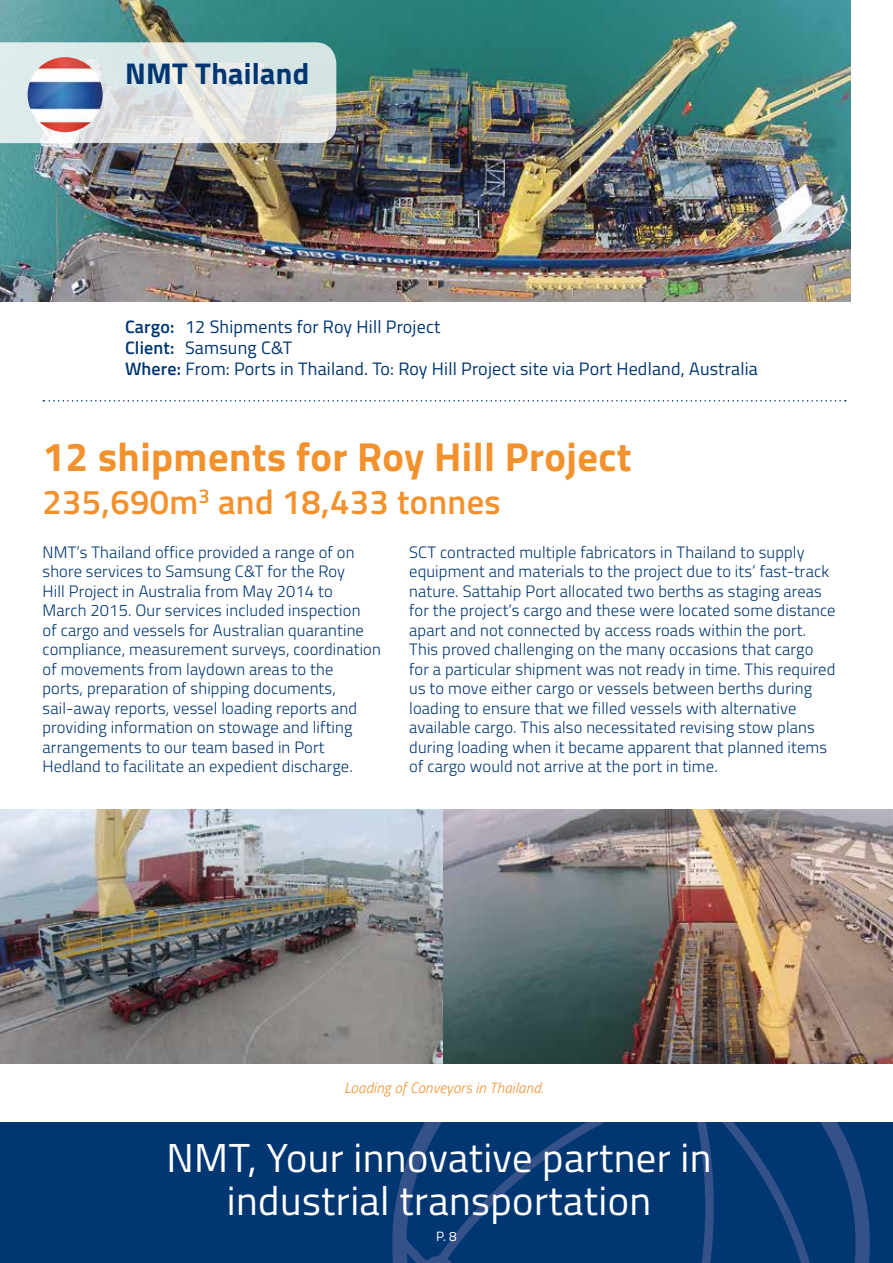
<style>
.page{position:relative;width:893px;height:1263px;background:#fff}
.page>*{position:absolute;margin:0;border:0;box-sizing:border-box;transform-origin:0 0}
.t1{font:40.5px/43.5px "Titillium Web";letter-spacing:.01em;color:#fff;text-align:center}
.t2{font:700 40.5px "Titillium Web";letter-spacing:.01em;color:#f3912d}
.t3{font:600 34.5px "Titillium Web";letter-spacing:.01em;color:#f3912d}
.t4{font:700 30px "Titillium Web";letter-spacing:.01em;color:#003671}
.t5{font:18px/21px "Titillium Web";letter-spacing:.01em;color:#003671}
.t6{font:300 16.5px/19.5px "Titillium Web";letter-spacing:.01em;color:#003671}
.t7{font:italic 300 15px "Titillium Web";letter-spacing:.01em;color:#f3912d}
.t8{font:13.5px "Titillium Web";color:#fff}
.s1{font-weight:600}
</style>
<div class="page">
<div style="left:0;top:1123px;width:892px;height:140px;background:#003671"></div>
<img style="left:0;top:0;width:850px;height:302px">
<svg style="left:0;top:42px;width:336px;height:101px;background:#dde4e3"></svg>
<img style="left:28px;top:57px;width:75px;height:75px;border-radius:38px">
<svg style="left:43px;top:400px;width:803px;height:1px"></svg>
<img style="left:392px;top:1123px;width:478px;height:140px">
<img style="left:0;top:810px;width:893px;height:254px">
<h3 class="t4" style="left:125px;top:51px;width:186px">NMT Thailand</h3>
<p class="t5" style="left:125px;top:315px;width:634px"><span class="s1">Cargo:</span> 12 Shipments for Roy Hill Project<br><span class="s1">Client:</span> Samsung C&amp;T<br><span class="s1">Where:</span> From: Ports in Thailand. To: Roy Hill Project site via Port Hedland, Australia</p>
<h1 class="t2" style="left:43px;top:426px;width:591px">12 shipments for Roy Hill Project</h1>
<h2 class="t3" style="left:43px;top:476px;width:460px">235,690m<sup>3</sup> and 18,433 tonnes</h2>
<p class="t6" style="left:43px;top:541px;width:340px">NMT’s Thailand office provided a range of on shore services to Samsung C&amp;T for the Roy<br>Hill Project in Australia from May 2014 to<br>March 2015. Our services included inspection<br>of cargo and vessels for Australian quarantine compliance, measurement surveys, coordination of movements from laydown areas to the<br>ports, preparation of shipping documents, sail-away reports, vessel loading reports and providing information on stowage and lifting arrangements to our team based in Port Hedland to facilitate an expedient discharge.</p>
<p class="t6" style="left:409px;top:541px;width:428px">SCT contracted multiple fabricators in Thailand to supply equipment and materials to the project due to its’ fast-track nature. Sattahip Port allocated two berths as staging areas for the project’s cargo and these were located some distance apart and not connected by access roads within the port.<br>This proved challenging on the many occasions that cargo for a particular shipment was not ready in time. This required us to move either cargo or vessels between berths during loading to ensure that we filled vessels with alternative available cargo. This also necessitated revising stow plans during loading when it became apparent that planned items of cargo would not arrive at the port in time.</p>
<p class="t7" style="left:344px;top:1077px;width:201px">Loading of Conveyors in Thailand.</p>
<h1 class="t1" style="left:167px;top:1134px;width:547px">NMT, Your innovative partner in industrial transportation</h1>
<p class="t8" style="left:436px;top:1226px;width:22px">P. 8</p>
</div>
